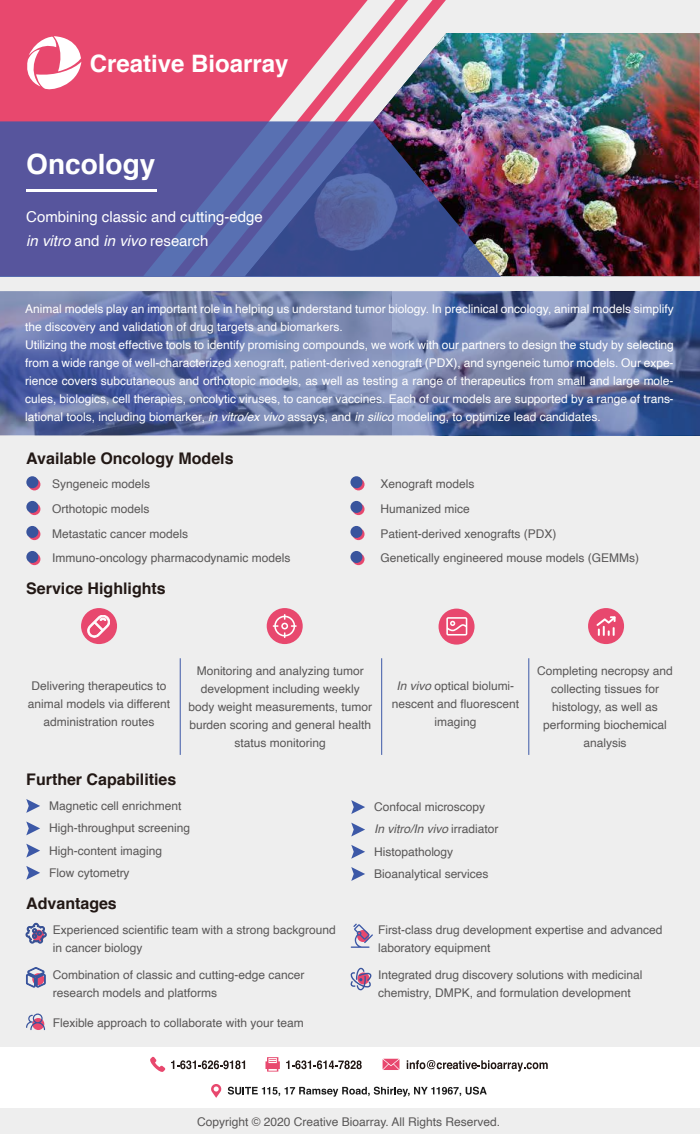
<style>
.page{position:relative;width:700px;height:1134px;background:#fff}
.page>*{position:absolute;margin:0;border:0;box-sizing:border-box;transform-origin:0 0}
.t1{font:700 28px "Helvetica";color:#fff}
.t2{font:700 24px "Helvetica";color:#fff}
.t3{font:700 16px "Helvetica";color:#221815}
.t4{font:15px/24px "Helvetica";color:#fff}
.t5{font:12px/18px "Helvetica";color:#595757}
.t6{font:12px/18px "Helvetica";color:#fff}
.s1{font-style:italic}
</style>
<div class="page">
<div style="left:0;top:0;width:700px;height:1046px;background:#eee"></div>
<div style="left:0;top:0;width:172px;height:121px;background:#e8486e"></div>
<div style="left:172px;top:0;width:38px;height:121px;background:#e8486e"></div>
<svg style="left:210px;top:0;width:236px;height:121px;fill:#e8486e"></svg>
<img style="left:260px;top:33px;width:440px;height:243px">
<img style="left:0;top:121px;width:581px;height:155px">
<svg style="left:0;top:291px;width:700px;height:144px;background:#6777a7"></svg>
<div style="left:0;top:1108px;width:700px;height:26px;background:#eee"></div>
<svg style="left:24px;top:36px;width:57px;height:56px;background:#f299ae"></svg>
<hr style="left:26px;top:189px;width:131px;height:3px;background:#fff">
<div style="left:81px;top:608px;width:36px;height:36px;background:#e8486e;border-radius:50%"></div>
<div style="left:267px;top:608px;width:36px;height:36px;background:#e8486e;border-radius:50%"></div>
<div style="left:439px;top:608px;width:36px;height:36px;background:#e8486e;border-radius:50%"></div>
<div style="left:588px;top:608px;width:36px;height:36px;background:#e8486e;border-radius:50%"></div>
<hr style="left:180px;top:658px;width:1px;height:97px;background:#3c58a7">
<hr style="left:381px;top:658px;width:1px;height:97px;background:#3c58a7">
<svg style="left:26px;top:799px;width:14px;height:14px"></svg>
<svg style="left:26px;top:821px;width:14px;height:14px"></svg>
<svg style="left:26px;top:843px;width:14px;height:14px"></svg>
<svg style="left:26px;top:866px;width:14px;height:14px"></svg>
<svg style="left:26px;top:923px;width:21px;height:20px"></svg>
<svg style="left:351px;top:923px;width:22px;height:25px"></svg>
<svg style="left:26px;top:967px;width:20px;height:20px"></svg>
<svg style="left:350px;top:968px;width:22px;height:22px"></svg>
<svg style="left:26px;top:1013px;width:19px;height:17px"></svg>
<svg style="left:28px;top:478px;width:12px;height:12px"></svg>
<div style="left:26px;top:476px;width:12px;height:12px;background:#39549d;border-radius:50%"></div>
<svg style="left:353px;top:478px;width:12px;height:12px"></svg>
<div style="left:350px;top:476px;width:12px;height:12px;background:#39549d;border-radius:50%"></div>
<svg style="left:353px;top:553px;width:12px;height:12px"></svg>
<div style="left:350px;top:551px;width:12px;height:12px;background:#39549d;border-radius:50%"></div>
<svg style="left:353px;top:528px;width:12px;height:12px"></svg>
<div style="left:350px;top:526px;width:12px;height:12px;background:#39549d;border-radius:50%"></div>
<svg style="left:353px;top:503px;width:12px;height:12px"></svg>
<div style="left:350px;top:501px;width:12px;height:12px;background:#39549d;border-radius:50%"></div>
<svg style="left:28px;top:503px;width:12px;height:12px"></svg>
<div style="left:26px;top:501px;width:12px;height:12px;background:#39549d;border-radius:50%"></div>
<svg style="left:28px;top:528px;width:12px;height:12px"></svg>
<div style="left:26px;top:526px;width:12px;height:12px;background:#39549d;border-radius:50%"></div>
<svg style="left:28px;top:553px;width:12px;height:12px"></svg>
<div style="left:26px;top:551px;width:12px;height:12px;background:#39549d;border-radius:50%"></div>
<hr style="left:528px;top:658px;width:1px;height:97px;background:#3c58a7">
<svg style="left:446px;top:617px;width:21px;height:18px"></svg>
<svg style="left:597px;top:616px;width:19px;height:20px"></svg>
<svg style="left:88px;top:615px;width:22px;height:22px"></svg>
<svg style="left:273px;top:614px;width:24px;height:24px"></svg>
<svg style="left:351px;top:800px;width:14px;height:14px"></svg>
<svg style="left:351px;top:822px;width:14px;height:14px"></svg>
<svg style="left:351px;top:845px;width:14px;height:13px"></svg>
<svg style="left:351px;top:867px;width:14px;height:14px"></svg>
<svg style="left:211px;top:1084px;width:10px;height:14px"></svg>
<svg style="left:228px;top:1086px;width:259px;height:10px"></svg>
<svg style="left:407px;top:1060px;width:141px;height:11px"></svg>
<svg style="left:150px;top:1056px;width:15px;height:16px"></svg>
<svg style="left:383px;top:1058px;width:16px;height:12px"></svg>
<svg style="left:286px;top:1060px;width:76px;height:9px"></svg>
<svg style="left:171px;top:1060px;width:74px;height:9px"></svg>
<svg style="left:265px;top:1057px;width:15px;height:14px"></svg>
<h2 class="t2" style="left:90px;top:44px;width:200px">Creative Bioarray</h2>
<h1 class="t1" style="left:26px;top:141px;width:131px">Oncology</h1>
<p class="t4" style="left:26px;top:206px;width:238px">Combining classic and cutting-edge <span class="s1">in vitro</span> and <span class="s1">in vivo</span> research</p>
<p class="t6" style="left:25px;top:300px;width:650px">Animal models play an important role in helping us understand tumor biology. In preclinical oncology, animal models simplify the discovery and validation of drug targets and biomarkers.<br>Utilizing the most effective tools to identify promising compounds, we work with our partners to design the study by selecting from a wide range of well-characterized xenograft, patient-derived xenograft (PDX), and syngeneic tumor models. Our expe&shy;rience covers subcutaneous and orthotopic models, as well as testing a range of therapeutics from small and large mole&shy;cules, biologics, cell therapies, oncolytic viruses, to cancer vaccines. Each of our models are supported by a range of trans&shy;lational tools, including biomarker, <span class="s1">in vitro/ex vivo</span> assays, and <span class="s1">in silico</span> modeling, to optimize lead candidates.</p>
<h3 class="t3" style="left:26px;top:445px;width:209px">Available Oncology Models</h3>
<p class="t5" style="left:52px;top:475px;width:99px">Syngeneic models</p>
<p class="t5" style="left:381px;top:475px;width:95px">Xenograft models</p>
<p class="t5" style="left:52px;top:500px;width:99px">Orthotopic models</p>
<p class="t5" style="left:381px;top:500px;width:91px">Humanized mice</p>
<p class="t5" style="left:52px;top:549px;width:240px">Immuno-oncology pharmacodynamic models</p>
<p class="t5" style="left:52px;top:525px;width:137px">Metastatic cancer models</p>
<p class="t5" style="left:381px;top:522px;width:260px;line-height:24px">Patient-derived xenografts (PDX)<br>Genetically engineered mouse models (GEMMs)</p>
<h3 class="t3" style="left:26px;top:575px;width:141px">Service Highlights</h3>
<p class="t5" style="left:28px;top:677px;width:144px;text-align:center">Delivering therapeutics to animal models via different administration routes</p>
<p class="t5" style="left:188px;top:662px;width:185px;text-align:center">Monitoring and analyzing tumor development including weekly body weight measurements, tumor burden scoring and general health status monitoring</p>
<p class="t5" style="left:392px;top:677px;width:129px;text-align:center"><span class="s1">In vivo</span> optical biolumi&shy;nescent and fluorescent imaging</p>
<p class="t5" style="left:537px;top:662px;width:137px;text-align:center">Completing necropsy and collecting tissues for histology, as well as performing biochemical analysis</p>
<h3 class="t3" style="left:26px;top:766px;width:152px">Further Capabilities</h3>
<p class="t5" style="left:49px;top:795px;width:143px;line-height:22.3px">Magnetic cell enrichment<br>High-throughput screening<br>High-content imaging<br>Flow cytometry</p>
<h3 class="t3" style="left:26px;top:891px;width:92px">Advantages</h3>
<p class="t5" style="left:53px;top:921px;width:285px">Experienced scientific team with a strong background in cancer biology</p>
<p class="t5" style="left:378px;top:921px;width:286px">First-class drug development expertise and advanced laboratory equipment</p>
<p class="t5" style="left:53px;top:966px;width:253px">Combination of classic and cutting-edge cancer research models and platforms</p>
<p class="t5" style="left:378px;top:966px;width:266px">Integrated drug discovery solutions with medicinal chemistry, DMPK, and formulation development</p>
<p class="t5" style="left:53px;top:1014px;width:253px">Flexible approach to collaborate with your team</p>
<p class="t5" style="left:374px;top:796px;width:126px;line-height:22.3px">Confocal microscopy<br><span class="s1">In vitro/In vivo</span> irradiator<br>Histopathology<br>Bioanalytical services</p>
<p class="t5" style="left:197px;top:1112px;width:304px">Copyright © 2020 Creative Bioarray. All Rights Reserved.</p>
</div>
